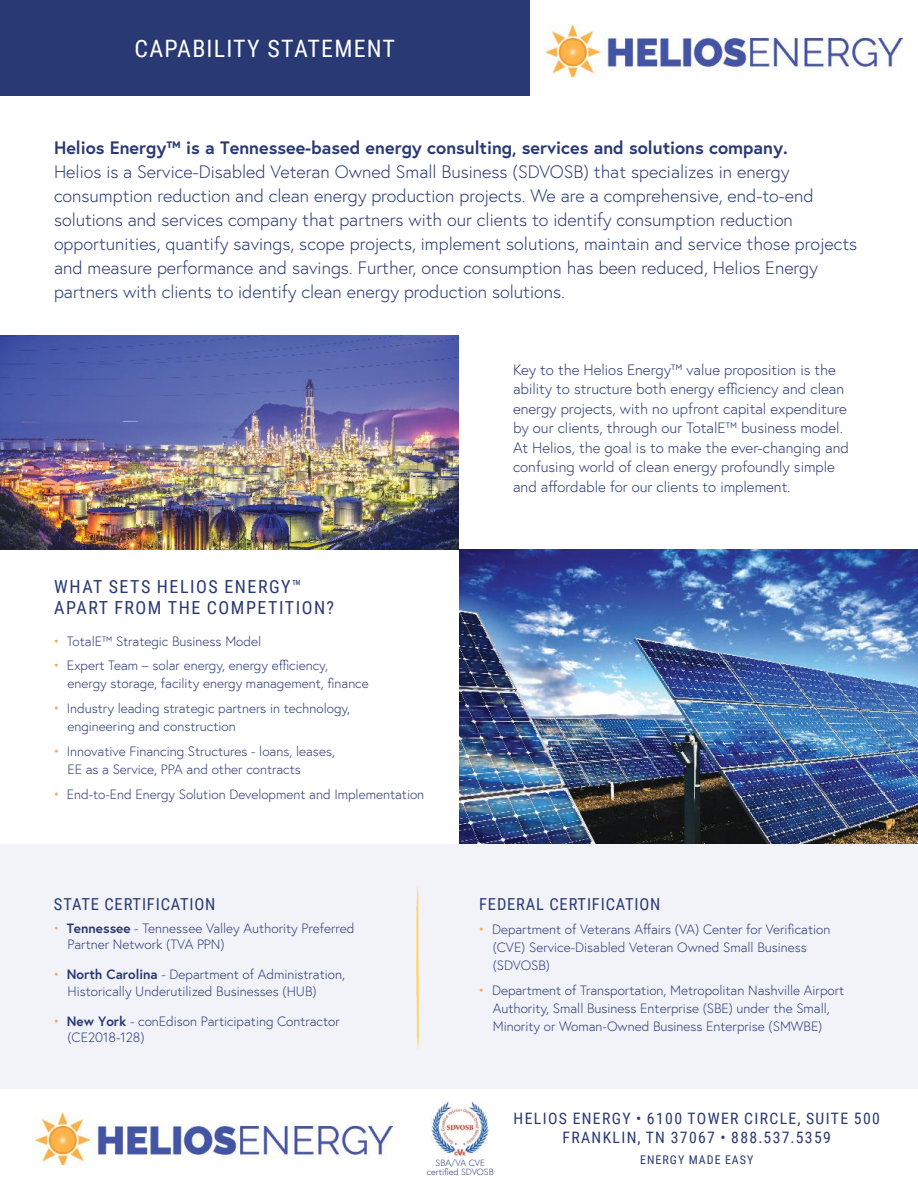
<style>
.page{position:relative;width:918px;height:1188px;background:#fff}
.page>*{position:absolute;margin:0;border:0;box-sizing:border-box;transform-origin:0 0}
.t1{font:24px "Roboto Condensed";letter-spacing:.05em;color:#fff}
.t2{font:300 18px/24px "Europa";color:#293974}
.t3{font:700 18px "Europa";color:#293974}
.t4{font:18px/21.6px "Roboto Condensed";letter-spacing:.085em;color:#293974}
.t5{font:16.5px "Roboto Condensed";letter-spacing:.05em;color:#293974}
.t6{font:15.75px/18.9px "Roboto Condensed";letter-spacing:.085em;color:#293974;text-align:center}
.t7{font:300 15px/19.5px "Europa";color:#293974}
.t8{font:300 13.5px/18px "Europa";color:#293974}
.t9{font:12px "Roboto Condensed";letter-spacing:.085em;color:#293974}
.t10{font:300 9px "Europa";color:#293974}
.s1{font-family:"Roboto Condensed";font-weight:400;color:#fda455}
.s2{font-weight:700}
</style>
<div class="page">
<img style="left:0;top:336px;width:459px;height:214px">
<img style="left:459px;top:550px;width:459px;height:295px">
<div style="left:0;top:845px;width:918px;height:244px;background:#f2f3f9"></div>
<img style="left:416px;top:885px;width:2px;height:165px">
<div style="left:0;top:0;width:529px;height:95px;background:#293974"></div>
<img style="left:430px;top:1102px;width:59px;height:57px">
<img style="left:36px;top:1113px;width:356px;height:51px">
<img style="left:546px;top:25px;width:356px;height:51px">
<h1 class="t1" style="left:135px;top:39px;width:262px">CAPABILITY STATEMENT</h1>
<h2 class="t3" style="left:54px;top:141px;width:735px">Helios Energy™ is a Tennessee-based energy consulting, services and solutions company.</h2>
<p class="t2" style="left:54px;top:162px;width:805px">Helios is a Service-Disabled Veteran Owned Small Business (SDVOSB) that specializes in energy consumption reduction and clean energy production projects. We are a comprehensive, end-to-end solutions and services company that partners with our clients to identify consumption reduction opportunities, quantify savings, scope projects, implement solutions, maintain and service those projects and measure performance and savings. Further, once consumption has been reduced, Helios Energy partners with clients to identify clean energy production solutions.</p>
<h2 class="t4" style="left:54px;top:576px;width:281px">WHAT SETS HELIOS ENERGY™<br>APART FROM THE COMPETITION?</h2>
<p class="t8" style="left:54px;top:633px;width:209px"><span class="s1">•</span> TotalE™ Strategic Business Model</p>
<p class="t8" style="left:68px;top:658px;width:303px;text-indent:-14px"><span class="s1">•</span> Expert Team – solar energy, energy efficiency, energy storage, facility energy management, finance</p>
<p class="t8" style="left:68px;top:700px;width:284px;text-indent:-14px"><span class="s1">•</span> Industry leading strategic partners in technology, engineering and construction</p>
<p class="t8" style="left:68px;top:743px;width:269px;text-indent:-14px"><span class="s1">•</span> Innovative Financing Structures - loans, leases,<br>EE as a Service, PPA and other contracts</p>
<p class="t8" style="left:54px;top:786px;width:372px"><span class="s1">•</span> End-to-End Energy Solution Development and Implementation</p>
<p class="t5" style="left:54px;top:898px;width:163px">STATE CERTIFICATION</p>
<p class="t8" style="left:68px;top:921px;width:288px;line-height:16.5px;text-indent:-14px"><span class="s1">•</span> <span class="s2">Tennessee</span> - Tennessee Valley Authority Preferred<br>Partner Network (TVA PPN)</p>
<p class="t8" style="left:68px;top:968px;width:279px;line-height:16.5px;text-indent:-14px"><span class="s1">•</span> <span class="s2">North Carolina</span> - Department of Administration,<br>Historically Underutilized Businesses (HUB)</p>
<p class="t8" style="left:68px;top:1014px;width:274px;line-height:16.5px;text-indent:-14px"><span class="s1">•</span> <span class="s2">New York</span> - conEdison Participating Contractor (CE2018-128)</p>
<p class="t7" style="left:513px;top:361px;width:338px">Key to the Helios Energy™ value proposition is the ability to structure both energy efficiency and clean energy projects, with no upfront capital expenditure by our clients, through our TotalE™ business model.<br>At Helios, the goal is to make the ever-changing and confusing world of clean energy profoundly simple and affordable for our clients to implement.</p>
<p class="t5" style="left:479px;top:898px;width:183px">FEDERAL CERTIFICATION</p>
<p class="t8" style="left:493px;top:922px;width:339px;text-indent:-13px"><span class="s1">•</span> Department of Veterans Affairs (VA) Center for Verification (CVE) Service-Disabled Veteran Owned Small Business (SDVOSB)</p>
<p class="t8" style="left:493px;top:983px;width:353px;text-indent:-13px"><span class="s1">•</span> Department of Transportation, Metropolitan Nashville Airport<br>Authority, Small Business Enterprise (SBE) under the Small,<br>Minority or Woman-Owned Business Enterprise (SMWBE)</p>
<p class="t6" style="left:514px;top:1110px;width:368px">HELIOS ENERGY • 6100 TOWER CIRCLE, SUITE 500<br>FRANKLIN, TN 37067 • 888.537.5359</p>
<p class="t10" style="left:436px;top:1159px;width:51px">SBA/VA CVE</p>
<p class="t9" style="left:640px;top:1156px;width:115px">ENERGY MADE EASY</p>
<p class="t10" style="left:427px;top:1168px;width:68px">certified SDVOSB</p>
</div>
